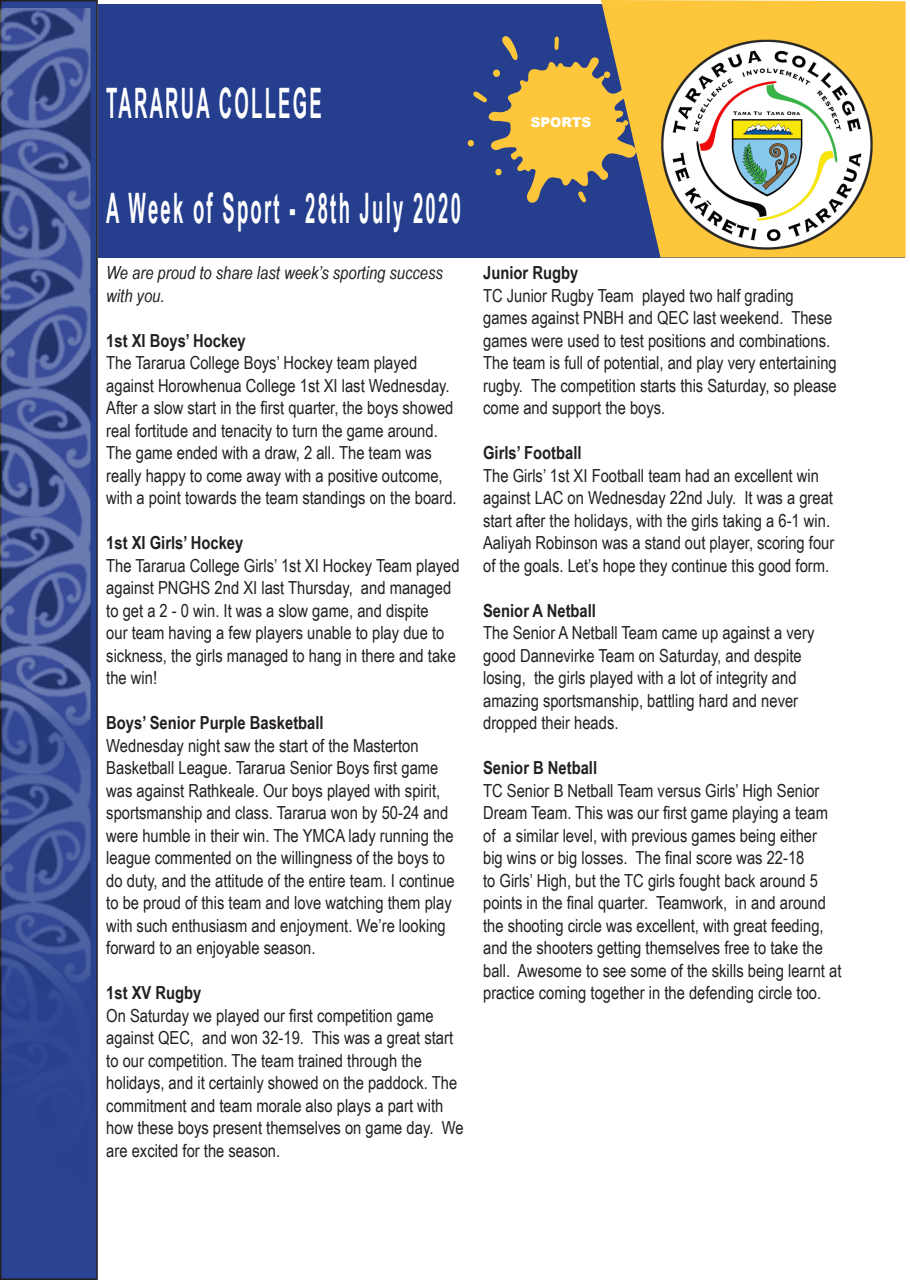
<style>
.page{position:relative;width:910px;height:1280px;background:#fff}
.page>*{position:absolute;margin:0;border:0;box-sizing:border-box;transform-origin:0 0}
.t1{font:700 42px "Arial Narrow";letter-spacing:.1em;color:#fff;scale:.54 1}
.t2{font:18px/22.5px "Arial Narrow";color:#231f20}
.t3{font:700 18px "Arial Narrow";color:#231f20}
.t4{font:italic 18px/22.5px "Arial Narrow";color:#231f20}
.t5{font:900 13.5px "Arial";color:#fff}
</style>
<div class="page">
<img style="left:0;top:9px;width:98px;height:1271px">
<div style="left:98px;top:4px;width:806px;height:253px;background:#253f8e"></div>
<svg style="left:601px;top:0;width:305px;height:257px;fill:#fec63a"></svg>
<img style="left:642px;top:29px;width:251px;height:228px">
<svg style="left:468px;top:35px;width:178px;height:168px"></svg>
<p class="t1" style="left:106px;top:71px;width:401px">TARARUA COLLEGE</p>
<p class="t5" style="left:531px;top:112px;width:62px">SPORTS</p>
<p class="t1" style="left:106px;top:176px;width:658px">A Week of Sport - 28th July 2020</p>
<p class="t4" style="left:106px;top:261px;width:338px">We are proud to share last week’s sporting success with you.</p>
<p class="t3" style="left:106px;top:327px;width:141px">1st XI Boys’ Hockey</p>
<p class="t2" style="left:106px;top:351px;width:349px">The Tararua College Boys’ Hockey team played against Horowhenua College 1st XI last Wednesday.<br>After a slow start in the first quarter, the boys showed real fortitude and tenacity to turn the game around.<br>The game ended with a draw, 2 all. The team was</p>
<p class="t2" style="left:106px;top:463px;width:352px">really happy to come away with a positive outcome, with a point towards the team standings on the board.</p>
<p class="t3" style="left:106px;top:529px;width:139px">1st XI Girls’ Hockey</p>
<p class="t2" style="left:106px;top:553px;width:355px">The Tararua College Girls’ 1st XI Hockey Team played against PNGHS 2nd XI last Thursday, and managed to get a 2 - 0 win. It was a slow game, and dispite<br>our team having a few players unable to play due to sickness, the girls managed to hang in there and take the win!</p>
<p class="t3" style="left:106px;top:709px;width:219px">Boys’ Senior Purple Basketball</p>
<p class="t2" style="left:106px;top:733px;width:350px">Wednesday night saw the start of the Masterton Basketball League. Tararua Senior Boys first game was against Rathkeale. Our boys played with spirit, sportsmanship and class. Tararua won by 50-24 and were humble in their win. The YMCA lady running the league commented on the willingness of the boys to do duty, and the attitude of the entire team. I continue to be proud of this team and love watching them play with such enthusiasm and enjoyment. We’re looking forward to an enjoyable season.</p>
<p class="t3" style="left:106px;top:979px;width:97px">1st XV Rugby</p>
<p class="t2" style="left:106px;top:1003px;width:359px">On Saturday we played our first competition game against QEC, and won 32-19. This was a great start to our competition. The team trained through the holidays, and it certainly showed on the paddock. The commitment and team morale also plays a part with how these boys present themselves on game day. We are excited for the season.</p>
<p class="t3" style="left:483px;top:259px;width:97px">Junior Rugby</p>
<p class="t2" style="left:483px;top:283px;width:355px">TC Junior Rugby Team played two half grading games against PNBH and QEC last weekend. These games were used to test positions and combinations.<br>The team is full of potential, and play very entertaining rugby. The competition starts this Saturday, so please come and support the boys.</p>
<p class="t3" style="left:483px;top:439px;width:100px">Girls’ Football</p>
<p class="t2" style="left:483px;top:463px;width:353px">The Girls’ 1st XI Football team had an excellent win against LAC on Wednesday 22nd July. It was a great start after the holidays, with the girls taking a 6-1 win.<br>Aaliyah Robinson was a stand out player, scoring four of the goals. Let’s hope they continue this good form.</p>
<p class="t3" style="left:483px;top:597px;width:114px">Senior A Netball</p>
<p class="t2" style="left:483px;top:621px;width:333px">The Senior A Netball Team came up against a very good Dannevirke Team on Saturday, and despite</p>
<p class="t2" style="left:483px;top:666px;width:315px">losing, the girls played with a lot of integrity and</p>
<p class="t2" style="left:483px;top:688px;width:317px">amazing sportsmanship, battling hard and never dropped their heads.</p>
<p class="t3" style="left:483px;top:754px;width:116px">Senior B Netball</p>
<p class="t2" style="left:483px;top:778px;width:360px">TC Senior B Netball Team versus Girls’ High Senior Dream Team. This was our first game playing a team of a similar level, with previous games being either<br>big wins or big losses. The final score was 22-18<br>to Girls’ High, but the TC girls fought back around 5 points in the final quarter. Teamwork, in and around the shooting circle was excellent, with great feeding, and the shooters getting themselves free to take the ball. Awesome to see some of the skills being learnt at practice coming together in the defending circle too.</p>
</div>
